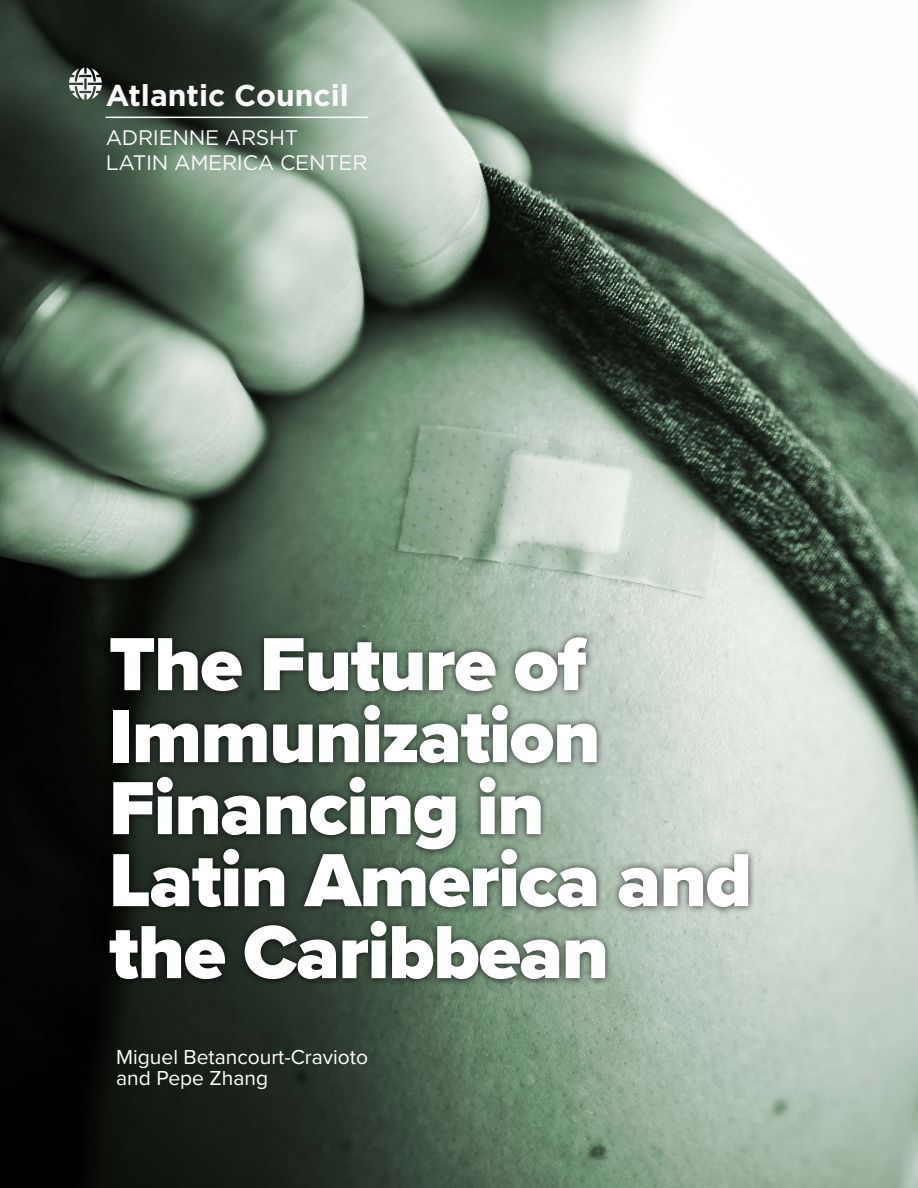
<style>
.page{position:relative;width:918px;height:1188px;background:#fff}
.page>*{position:absolute;margin:0;border:0;box-sizing:border-box;transform-origin:0 0}
.t1{font:900 78px/72px "Proxima Nova";letter-spacing:-.015em;color:#fff}
.t2{font:700 30px "Gotham";color:#fafafb}
.t3{font:21px/21px "Proxima Nova";color:#fff}
.t4{font:21px/25.2px "Gotham";letter-spacing:-.015em;color:#fafafb}
</style>
<div class="page">
<img style="left:0;top:0;width:918px;height:1188px">
<div style="left:102px;top:629px;width:654px;height:358px;background:#000;opacity:.75"></div>
<svg style="left:69px;top:67px;width:33px;height:33px"></svg>
<hr style="left:106px;top:117px;width:262px;height:1px;background:#fff">
<p class="t2" style="left:106px;top:75px;width:245px">Atlantic Council</p>
<p class="t4" style="left:106px;top:125px;width:263px">ADRIENNE ARSHT<br>LATIN AMERICA CENTER</p>
<p class="t1" style="left:109px;top:628px;width:645px">The Future of<br>Immunization<br>Financing in<br>Latin America and the Caribbean</p>
<p class="t3" style="left:116px;top:1046px;width:253px">Miguel Betancourt-Cravioto and Pepe Zhang</p>
</div>
